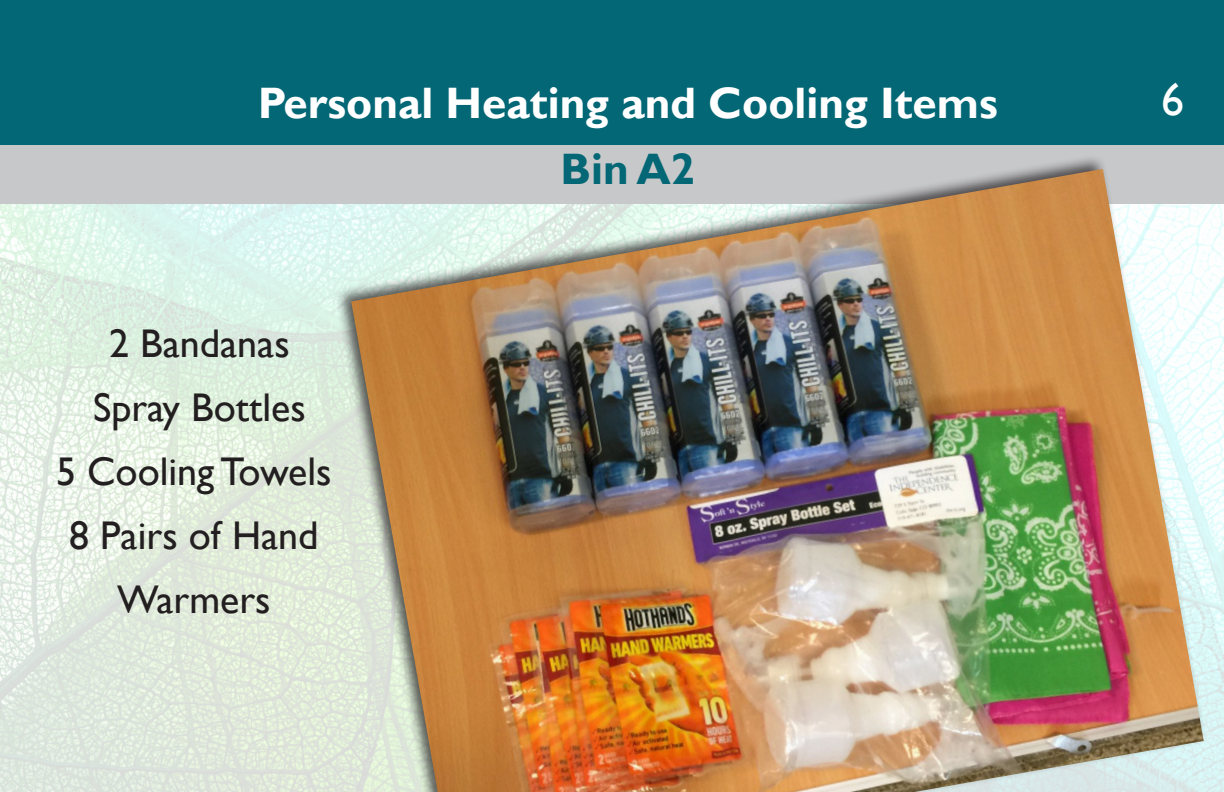
<style>
.page{position:relative;width:1224px;height:792px;background:#fff}
.page>*{position:absolute;margin:0;border:0;box-sizing:border-box;transform-origin:0 0}
.t1{font:46px "Gill Sans";color:#fff}
.Kit_Heading{font:700 44px/66px "Gill Sans";color:#fff;text-align:center}
.Content{font:40px/64px "Gill Sans";color:#231f20;text-align:center}
.s1{color:#036775}
</style>
<div class="page">
<div style="left:0;top:0;width:1224px;height:145px;background:#036775"></div>
<img style="left:0;top:204px;width:1223px;height:588px">
<div style="left:0;top:145px;width:1224px;height:59px;background:#c7c8ca"></div>
<div style="left:334px;top:153px;width:872px;height:639px;background:#231f20;opacity:.75"></div>
<img style="left:351px;top:169px;width:853px;height:623px">
<hr style="left:1223px;top:157px;width:1px;height:635px;background:#231f20;opacity:.75">
<p class="Kit_Heading" style="left:258px;top:71px;width:741px">Personal Heating and Cooling Items<br><span class="s1">Bin A2</span></p>
<p class="Content" style="left:109px;top:312px;width:182px">2 Bandanas</p>
<p class="Content" style="left:93px;top:376px;width:214px">Spray Bottles</p>
<p class="Content" style="left:56px;top:440px;width:277px">5 Cooling Towels</p>
<p class="Content" style="left:69px;top:504px;width:251px">8 Pairs of Hand<br>Warmers</p>
<p class="t1" style="left:1161px;top:73px;width:24px">6</p>
</div>
